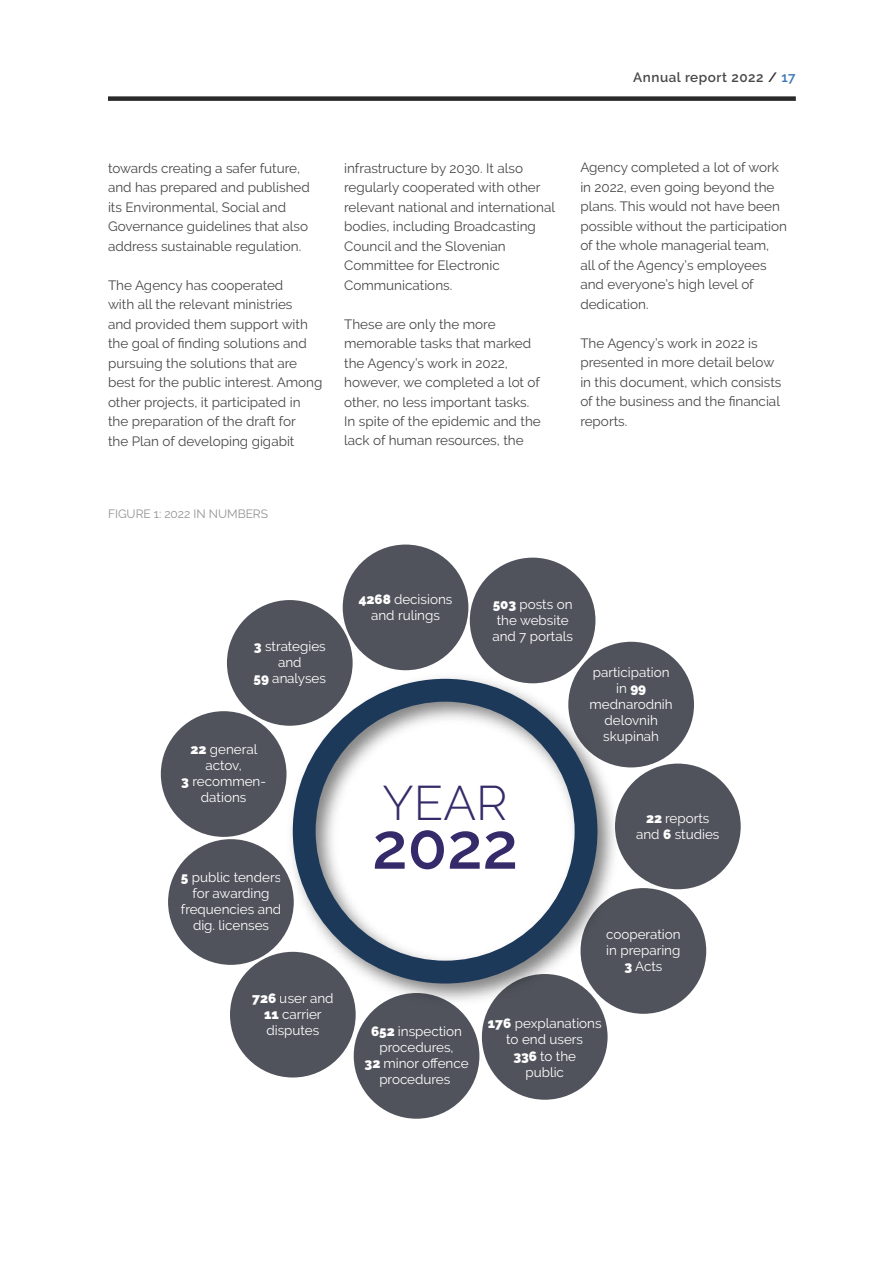
<style>
.page{position:relative;width:893px;height:1263px;background:#fff}
.page>*{position:absolute;margin:0;border:0;box-sizing:border-box;transform-origin:0 0}
.t1{font:600 64.5px "Raleway";color:#352b6a}
.t2{font:300 48.3px "Raleway";color:#352b6a}
.t3{font:13.5px/19.5px "Raleway";color:#484848}
.t4{font:13.5px/16px "Raleway";color:#fff;text-align:center}
.t5{font:600 13.5px "Raleway";letter-spacing:.04em;color:#484848}
.t6{font:12px "Raleway";color:#939393}
.s1{color:#292929}
.s2{color:#3b76ba}
.s3{font-weight:900}
</style>
<div class="page">
<div style="left:343px;top:544px;width:125px;height:126px;background:#50535b;border-radius:50%"></div>
<div style="left:470px;top:558px;width:125px;height:125px;background:#50535b;border-radius:50%"></div>
<div style="left:568px;top:642px;width:126px;height:125px;background:#50535b;border-radius:50%"></div>
<div style="left:615px;top:763px;width:126px;height:126px;background:#50535b;border-radius:50%"></div>
<div style="left:354px;top:993px;width:125px;height:126px;background:#50535b;border-radius:50%"></div>
<div style="left:581px;top:888px;width:125px;height:126px;background:#50535b;border-radius:50%"></div>
<div style="left:482px;top:974px;width:126px;height:126px;background:#50535b;border-radius:50%"></div>
<div style="left:230px;top:952px;width:126px;height:125px;background:#50535b;border-radius:50%"></div>
<div style="left:168px;top:839px;width:126px;height:126px;background:#50535b;border-radius:50%"></div>
<div style="left:161px;top:711px;width:125px;height:126px;background:#50535b;border-radius:50%"></div>
<div style="left:227px;top:600px;width:126px;height:126px;background:#50535b;border-radius:50%"></div>
<img style="left:280px;top:666px;width:346px;height:345px">
<svg style="left:293px;top:679px;width:304px;height:304px"></svg>
<div style="left:108px;top:96px;width:688px;height:5px;background:#292929"></div>
<p class="t5" style="left:633px;top:69px;width:164px">Annual report 2022 <span class="s1">/</span> <span class="s2">17</span></p>
<p class="t3" style="left:108px;top:158px;width:203px">towards creating a safer future, and has prepared and published its Environmental, Social and<br>Governance guidelines that also address sustainable regulation.</p>
<p class="t3" style="left:108px;top:275px;width:216px">The Agency has cooperated<br>with all the relevant ministries<br>and provided them support with the goal of finding solutions and pursuing the solutions that are best for the public interest. Among other projects, it participated in the preparation of the draft for<br>the Plan of developing gigabit</p>
<p class="t3" style="left:344px;top:158px;width:212px">infrastructure by 2030. It also regularly cooperated with other relevant national and international bodies, including Broadcasting<br>Council and the Slovenian<br>Committee for Electronic<br>Communications.</p>
<p class="t3" style="left:344px;top:314px;width:198px">These are only the more memorable tasks that marked the Agency’s work in 2022, however, we completed a lot of other, no less important tasks.<br>In spite of the epidemic and the lack of human resources, the</p>
<p class="t6" style="left:108px;top:507px;width:162px">FIGURE 1: 2022 IN NUMBERS</p>
<p class="t3" style="left:580px;top:158px;width:208px">Agency completed a lot of work in 2022, even going beyond the plans. This would not have been possible without the participation of the whole managerial team, all of the Agency’s employees and everyone’s high level of dedication.</p>
<p class="t3" style="left:580px;top:333px;width:203px">The Agency’s work in 2022 is presented in more detail below in this document, which consists of the business and the financial reports.</p>
<p class="t4" style="left:253px;top:638px;width:74px"><span class="s3">3</span> strategies and<br><span class="s3">59</span> analyses</p>
<p class="t4" style="left:181px;top:741px;width:86px"><span class="s3">22</span> general actov,<br><span class="s3">3</span> recommen&shy;dations</p>
<p class="t4" style="left:181px;top:869px;width:102px"><span class="s3">5</span> public tenders for awarding frequencies and dig. licenses</p>
<p class="t4" style="left:252px;top:990px;width:83px"><span class="s3">726</span> user and<br><span class="s3">11</span> carrier disputes</p>
<p class="t4" style="left:359px;top:591px;width:95px"><span class="s3">4268</span> decisions and rulings</p>
<p class="t4" style="left:492px;top:596px;width:82px"><span class="s3">503</span> posts on the website and 7 portals</p>
<h2 class="t2" style="left:383px;top:775px;width:126px">YEAR</h2>
<h1 class="t1" style="left:372px;top:809px;width:147px">2022</h1>
<p class="t4" style="left:590px;top:664px;width:85px">participation in <span class="s3">99 </span>mednarodnih delovnih skupinah</p>
<p class="t4" style="left:636px;top:810px;width:85px"><span class="s3">22</span> reports and <span class="s3">6</span> studies</p>
<p class="t4" style="left:606px;top:926px;width:76px">cooperation in preparing<br><span class="s3">3</span> Acts</p>
<p class="t4" style="left:364px;top:1023px;width:106px"><span class="s3">652</span> inspection procedures,<br><span class="s3">32</span> minor offence procedures</p>
<p class="t4" style="left:488px;top:1015px;width:115px"><span class="s3">176</span> pexplanations to end users<br><span class="s3">336</span> to the<br>public</p>
</div>
